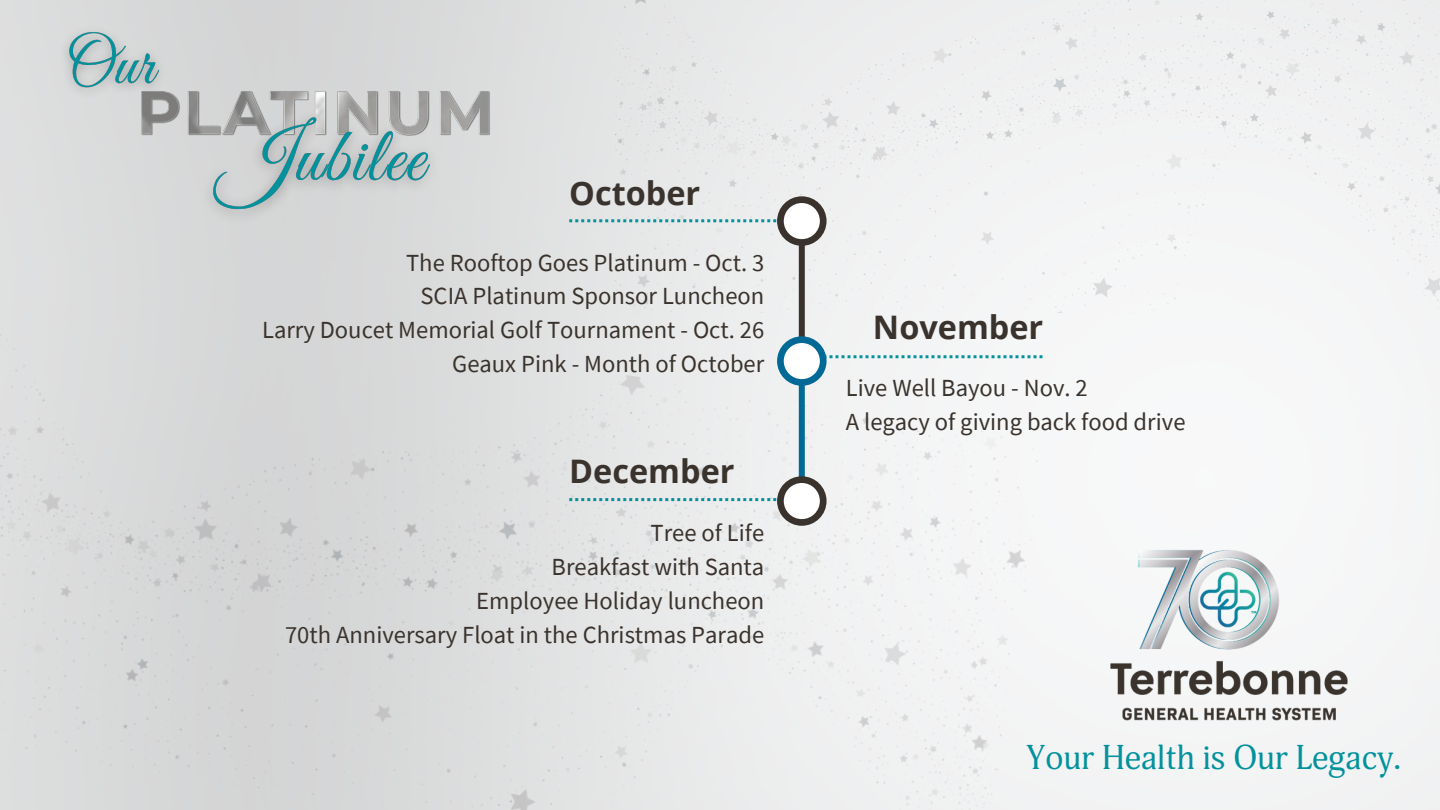
<style>
.page{position:relative;width:1440px;height:810px;background:#fff}
.page>*{position:absolute;margin:0;border:0;box-sizing:border-box;transform-origin:0 0}
.t1{font:33.8px "Adonis Web";color:#02929d}
.t2{font:700 32.4px "Open Sans";color:#3a332d}
.t3{font:24.6px "Source Sans Pro";color:#3a332d}
</style>
<div class="page">
<img style="left:0;top:0;width:1440px;height:810px">
<div style="left:799px;top:235px;width:6px;height:143px;background:#3a332d"></div>
<div style="left:799px;top:378px;width:6px;height:143px;background:#006995"></div>
<svg style="left:826px;top:355px;width:216px;height:3px"></svg>
<svg style="left:777px;top:336px;width:50px;height:50px"></svg>
<div style="left:784px;top:343px;width:36px;height:36px;background:#fff;border-radius:50%"></div>
<svg style="left:569px;top:219px;width:208px;height:3px"></svg>
<svg style="left:777px;top:196px;width:50px;height:50px"></svg>
<div style="left:784px;top:203px;width:36px;height:36px;background:#fff;border-radius:50%"></div>
<svg style="left:569px;top:498px;width:208px;height:3px"></svg>
<div style="left:777px;top:476px;width:50px;height:50px;background:#3a332d;border-radius:50%"></div>
<div style="left:784px;top:483px;width:36px;height:36px;background:#fff;border-radius:50%"></div>
<img style="left:1086px;top:518px;width:273px;height:241px">
<img style="left:127px;top:60px;width:385px;height:95px">
<img style="left:194px;top:102px;width:255px;height:128px">
<img style="left:53px;top:19px;width:123px;height:90px">
<p class="t2" style="left:569px;top:170px;width:133px">October</p>
<h3 class="t3" style="left:406px;top:246px;width:360px">The Rooftop Goes Platinum - Oct. 3</h3>
<h3 class="t3" style="left:421px;top:280px;width:345px">SCIA Platinum Sponsor Luncheon</h3>
<p class="t3" style="left:262px;top:314px;width:504px">Larry Doucet Memorial Golf Tournament - Oct. 26</p>
<p class="t3" style="left:452px;top:348px;width:314px">Geaux Pink - Month of October</p>
<p class="t2" style="left:569px;top:448px;width:167px">December</p>
<p class="t3" style="left:651px;top:517px;width:115px">Tree of Life</p>
<h3 class="t3" style="left:552px;top:551px;width:214px">Breakfast with Santa</h3>
<p class="t3" style="left:476px;top:585px;width:289px">Employee Holiday luncheon</p>
<p class="t3" style="left:285px;top:618px;width:481px">70th Anniversary Float in the Christmas Parade</p>
<p class="t2" style="left:873px;top:304px;width:172px">November</p>
<p class="t3" style="left:846px;top:372px;width:243px">Live Well Bayou - Nov. 2</p>
<p class="t3" style="left:846px;top:406px;width:341px">A legacy of giving back food drive</p>
<p class="t1" style="left:1026px;top:738px;width:376px">Your Health is Our Legacy.</p>
</div>
